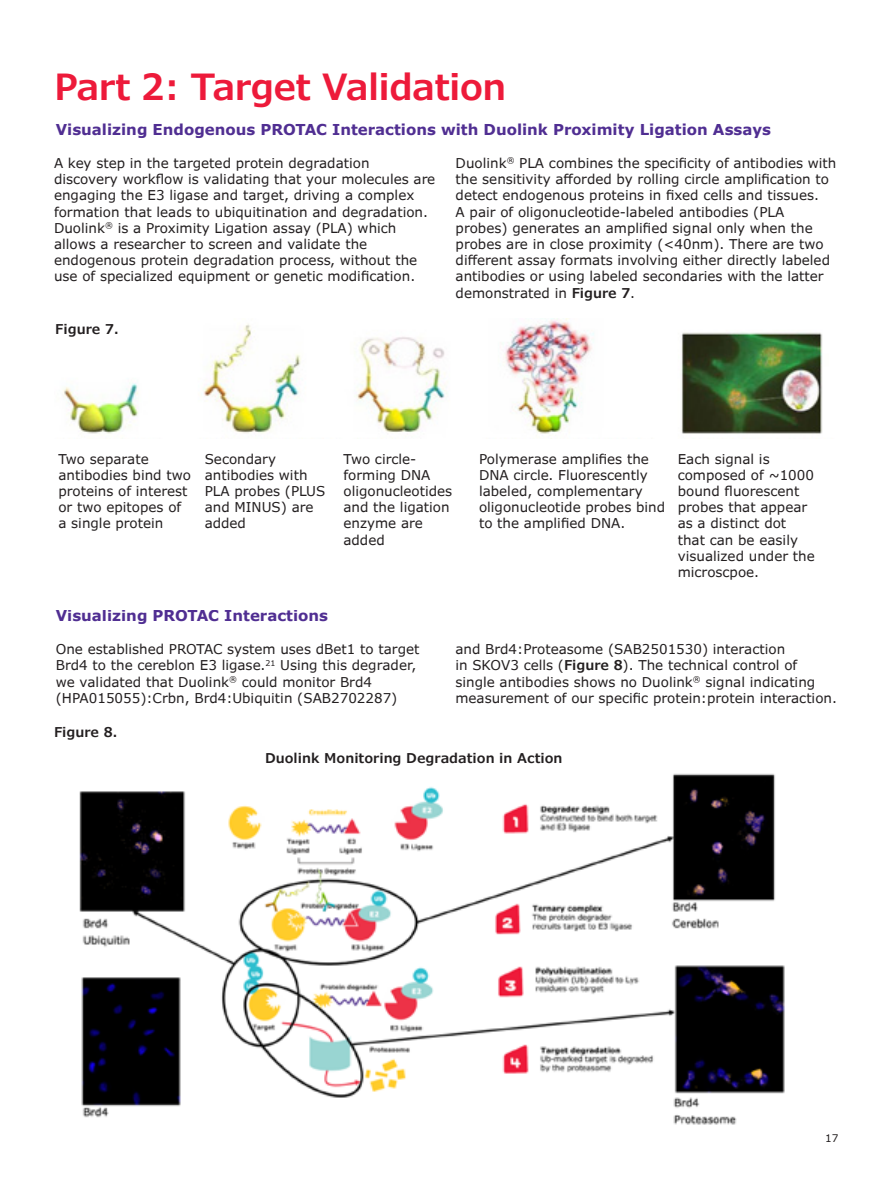
<style>
.page{position:relative;width:891px;height:1188px;background:#fff}
.page>*{position:absolute;margin:0;border:0;box-sizing:border-box;transform-origin:0 0}
.Headline_18_21{font:600 36px "Verdana Pro";letter-spacing:-.02em;color:#ed1a3a}
.Body_Head_10_12{font:700 15px "Verdana Pro";color:#502e92}
.Body_Copy_9_11{font:13.5px/16.2px "Verdana Pro";color:#231f20}
.Body_Head_10_12-2{font:13.5px/16.2px "Verdana Pro";color:#231f20}
.Body_Copy_9_11-2{font:600 13.5px "Verdana Pro";color:#231f20}
.Body_Subhead_9_11{font:600 13.5px "Verdana Pro";color:#231f20}
.t1{font:10.5px "Verdana Pro";color:#231f20}
.s1{font-weight:600}
</style>
<div class="page">
<img style="left:63px;top:318px;width:760px;height:121px">
<img style="left:79px;top:774px;width:706px;height:350px">
<p class="Headline_18_21" style="left:54px;top:64px;width:454px">Part 2: Target Validation</p>
<p class="Body_Head_10_12" style="left:56px;top:120px;width:717px">Visualizing Endogenous PROTAC Interactions with Duolink Proximity Ligation Assays</p>
<p class="Body_Head_10_12-2" style="left:54px;top:155px;width:383px">A key step in the targeted protein degradation discovery workflow is validating that your molecules are engaging the E3 ligase and target, driving a complex formation that leads to ubiquitination and degradation.<br>Duolink<sup>®</sup> is a Proximity Ligation assay (PLA) which allows a researcher to screen and validate the endogenous protein degradation process, without the use of specialized equipment or genetic modification.</p>
<p class="Body_Head_10_12-2" style="left:456px;top:155px;width:382px">Duolink<sup>®</sup> PLA combines the specificity of antibodies with the sensitivity afforded by rolling circle amplification to detect endogenous proteins in fixed cells and tissues.<br>A pair of oligonucleotide-labeled antibodies (PLA probes) generates an amplified signal only when the probes are in close proximity (&lt;40nm). There are two different assay formats involving either directly labeled antibodies or using labeled secondaries with the latter demonstrated in <span class="s1">Figure 7</span>.</p>
<p class="Body_Subhead_9_11" style="left:55px;top:320px;width:65px">Figure 7.</p>
<p class="Body_Copy_9_11" style="left:58px;top:451px;width:134px">Two separate antibodies bind two proteins of interest or two epitopes of a single protein</p>
<p class="Body_Copy_9_11" style="left:205px;top:451px;width:122px">Secondary antibodies with<br>PLA probes (PLUS and MINUS) are added</p>
<p class="Body_Copy_9_11" style="left:344px;top:451px;width:110px">Two circle&shy;forming DNA oligonucleotides and the ligation enzyme are added</p>
<p class="Body_Copy_9_11" style="left:479px;top:451px;width:188px">Polymerase amplifies the<br>DNA circle. Fluorescently labeled, complementary oligonucleotide probes bind to the amplified DNA.</p>
<p class="Body_Copy_9_11" style="left:678px;top:451px;width:139px">Each signal is composed of ~1000 bound fluorescent probes that appear as a distinct dot that can be easily visualized under the microscpoe.</p>
<p class="Body_Head_10_12" style="left:56px;top:606px;width:274px">Visualizing PROTAC Interactions</p>
<p class="Body_Copy_9_11" style="left:56px;top:641px;width:365px">One established PROTAC system uses dBet1 to target Brd4 to the cereblon E3 ligase.<sup>21</sup> Using this degrader, we validated that Duolink<sup>®</sup> could monitor Brd4 (HPA015055):Crbn, Brd4:Ubiquitin (SAB2702287)</p>
<p class="Body_Copy_9_11" style="left:455px;top:641px;width:383px">and Brd4:Proteasome (SAB2501530) interaction<br>in SKOV3 cells (<span class="s1">Figure 8</span>). The technical control of single antibodies shows no Duolink<sup>®</sup> signal indicating measurement of our specific protein:protein interaction.</p>
<p class="Body_Subhead_9_11" style="left:54px;top:723px;width:65px">Figure 8.</p>
<p class="Body_Copy_9_11-2" style="left:265px;top:749px;width:299px">Duolink Monitoring Degradation in Action</p>
<p class="t1" style="left:825px;top:1131px;width:15px">17</p>
</div>
